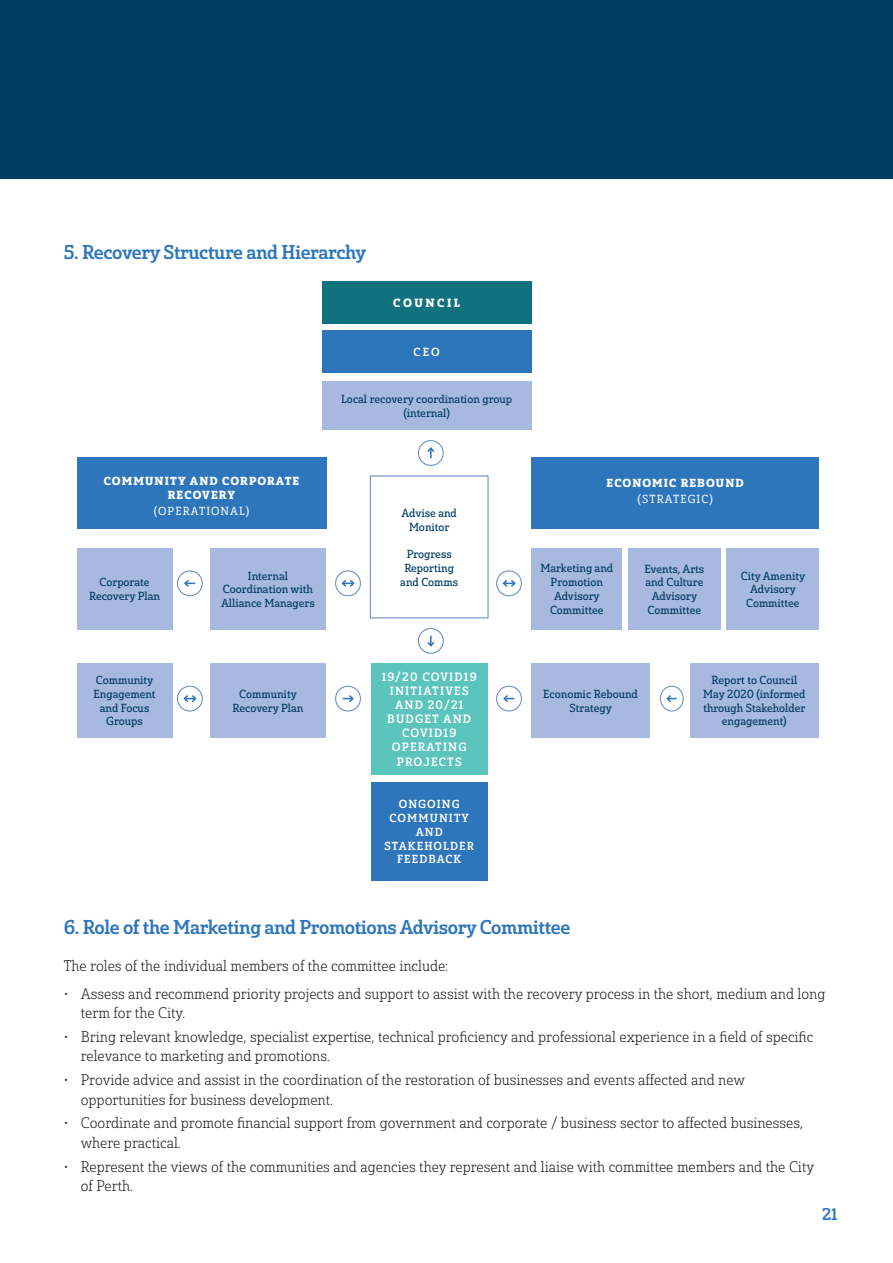
<style>
.page{position:relative;width:893px;height:1263px;background:#fff}
.page>*{position:absolute;margin:0;border:0;box-sizing:border-box;transform-origin:0 0}
.Heading_2{font:19.5px "Solitas Slab Nor Med";letter-spacing:-.02em;color:#2e76bc}
.t1{font:16.5px "Solitas Slab Nor Med";color:#2e76bc}
.Bullet_Points{font:15px/19.5px "Solitas Slab Nor Lig";color:#231f20}
.BodyTxt_12pt{font:11.85px/14.1px "Solitas Slab Nor Med";letter-spacing:.1em;color:#fff;text-align:center}
.BodyTxt_12pt-2{font:11.7px "Solitas Slab Nor Bol";letter-spacing:.215em;color:#fff}
.BodyTxt_12pt-3{font:11.4px/13.6px "Solitas Slab Nor Reg";color:#003d65;text-align:center}
.BodyTxt_12pt-4{font:11.4px/13.6px "Solitas Slab Nor Bol";letter-spacing:.1em;color:#fff;text-align:center}
.BodyTxt_12pt-5{font:11.4px/13.6px "Solitas Slab Nor Med";letter-spacing:.1em;color:#fff;text-align:center}
.BodyTxt_12pt-6{font:11.4px "Solitas Slab Nor Boo";letter-spacing:.1em;color:#fff}
</style>
<div class="page">
<div style="left:0;top:0;width:893px;height:178px;background:#003d65"></div>
<div style="left:322px;top:330px;width:209px;height:43px;background:#2e76bc"></div>
<div style="left:77px;top:457px;width:249px;height:72px;background:#2e76bc"></div>
<div style="left:371px;top:782px;width:116px;height:99px;background:#2e76bc"></div>
<div style="left:371px;top:663px;width:116px;height:111px;background:#5ac4bd"></div>
<div style="left:532px;top:457px;width:287px;height:72px;background:#2e76bc"></div>
<div style="left:322px;top:381px;width:209px;height:49px;background:#a7b9df"></div>
<div style="left:532px;top:548px;width:90px;height:81px;background:#a7b9df"></div>
<div style="left:210px;top:663px;width:116px;height:74px;background:#a7b9df"></div>
<div style="left:532px;top:663px;width:118px;height:74px;background:#a7b9df"></div>
<div style="left:690px;top:663px;width:129px;height:75px;background:#a7b9df"></div>
<div style="left:77px;top:663px;width:95px;height:74px;background:#a7b9df"></div>
<div style="left:210px;top:548px;width:116px;height:82px;background:#a7b9df"></div>
<div style="left:628px;top:548px;width:92px;height:82px;background:#a7b9df"></div>
<div style="left:727px;top:548px;width:92px;height:82px;background:#a7b9df"></div>
<div style="left:77px;top:548px;width:95px;height:82px;background:#a7b9df"></div>
<div style="left:418px;top:440px;width:26px;height:26px;border:1px solid #6189c6;border-radius:50%"></div>
<svg style="left:427px;top:447px;width:8px;height:11px"></svg>
<div style="left:177px;top:570px;width:26px;height:26px;border:1px solid #6189c6;border-radius:50%"></div>
<svg style="left:184px;top:580px;width:11px;height:7px"></svg>
<div style="left:335px;top:686px;width:26px;height:25px;border:1px solid #6189c6;border-radius:50%"></div>
<svg style="left:343px;top:695px;width:11px;height:7px"></svg>
<div style="left:496px;top:686px;width:26px;height:25px;border:1px solid #6189c6;border-radius:50%"></div>
<svg style="left:503px;top:695px;width:11px;height:7px"></svg>
<div style="left:660px;top:686px;width:24px;height:25px;border:1px solid #6189c6;border-radius:50%"></div>
<svg style="left:666px;top:695px;width:10px;height:7px"></svg>
<div style="left:418px;top:628px;width:26px;height:26px;border:1px solid #6189c6;border-radius:50%"></div>
<svg style="left:427px;top:636px;width:8px;height:11px"></svg>
<div style="left:335px;top:570px;width:26px;height:26px;border:1px solid #6189c6;border-radius:50%"></div>
<svg style="left:341px;top:580px;width:14px;height:7px"></svg>
<div style="left:496px;top:570px;width:26px;height:26px;border:1px solid #6189c6;border-radius:50%"></div>
<svg style="left:502px;top:580px;width:14px;height:7px"></svg>
<div style="left:177px;top:686px;width:26px;height:25px;border:1px solid #6189c6;border-radius:50%"></div>
<svg style="left:183px;top:695px;width:14px;height:7px"></svg>
<div style="left:322px;top:281px;width:209px;height:43px;background:#11717e"></div>
<p class="Heading_2" style="left:64px;top:240px;width:304px">5. Recovery Structure and Hierarchy</p>
<p class="BodyTxt_12pt-2" style="left:393px;top:295px;width:69px">COUNCIL</p>
<p class="BodyTxt_12pt-5" style="left:414px;top:345px;width:28px">CEO</p>
<p class="BodyTxt_12pt-3" style="left:341px;top:393px;width:172px">Local recovery coordination group (internal)</p>
<p class="BodyTxt_12pt-4" style="left:104px;top:474px;width:197px">COMMUNITY AND CORPORATE<br>RECOVERY</p>
<p class="BodyTxt_12pt-6" style="left:154px;top:504px;width:97px">(OPERATIONAL)</p>
<p class="BodyTxt_12pt-4" style="left:607px;top:476px;width:139px">ECONOMIC REBOUND</p>
<p class="BodyTxt_12pt-6" style="left:638px;top:492px;width:77px">(STRATEGIC)</p>
<p class="BodyTxt_12pt-3" style="left:401px;top:506px;width:57px">Advise and<br>Monitor</p>
<p class="BodyTxt_12pt-3" style="left:400px;top:547px;width:59px">Progress<br>Reporting and Comms</p>
<p class="BodyTxt_12pt-3" style="left:540px;top:562px;width:74px">Marketing and<br>Promotion<br>Advisory<br>Committee</p>
<p class="BodyTxt_12pt-3" style="left:221px;top:569px;width:95px">Internal<br>Coordination with<br>Alliance Managers</p>
<p class="BodyTxt_12pt-3" style="left:645px;top:562px;width:61px">Events, Arts and Culture<br>Advisory<br>Committee</p>
<p class="BodyTxt_12pt-3" style="left:741px;top:569px;width:66px">City Amenity<br>Advisory<br>Committee</p>
<p class="BodyTxt_12pt-3" style="left:89px;top:576px;width:73px">Corporate<br>Recovery Plan</p>
<p class="BodyTxt_12pt-3" style="left:94px;top:674px;width:63px">Community<br>Engagement and Focus<br>Groups</p>
<p class="BodyTxt_12pt" style="left:382px;top:670px;width:97px">19/20 COVID19<br>INITIATIVES<br>AND 20/21<br>BUDGET AND<br>COVID19<br>OPERATING<br>PROJECTS</p>
<p class="BodyTxt_12pt-3" style="left:232px;top:687px;width:73px">Community<br>Recovery Plan</p>
<p class="BodyTxt_12pt-3" style="left:543px;top:687px;width:96px">Economic Rebound<br>Strategy</p>
<p class="BodyTxt_12pt-5" style="left:384px;top:798px;width:91px">ONGOING<br>COMMUNITY<br>AND<br>STAKEHOLDER<br>FEEDBACK</p>
<p class="BodyTxt_12pt-3" style="left:703px;top:674px;width:104px">Report to Council<br>May 2020 (informed through Stakeholder engagement)</p>
<p class="Heading_2" style="left:64px;top:915px;width:508px">6. Role of the Marketing and Promotions Advisory Committee</p>
<p class="Bullet_Points" style="left:64px;top:956px;width:386px">The roles of the individual members of the committee include:</p>
<p class="Bullet_Points" style="left:81px;top:984px;width:746px;text-indent:-17px">• Assess and recommend priority projects and support to assist with the recovery process in the short, medium and long term for the City.</p>
<p class="Bullet_Points" style="left:81px;top:1027px;width:734px;text-indent:-17px">• Bring relevant knowledge, specialist expertise, technical proficiency and professional experience in a field of specific relevance to marketing and promotions.</p>
<p class="Bullet_Points" style="left:81px;top:1070px;width:666px;text-indent:-17px">• Provide advice and assist in the coordination of the restoration of businesses and events affected and new opportunities for business development.</p>
<p class="Bullet_Points" style="left:81px;top:1114px;width:724px;text-indent:-17px">• Coordinate and promote financial support from government and corporate / business sector to affected businesses, where practical.</p>
<p class="Bullet_Points" style="left:81px;top:1157px;width:735px;text-indent:-17px">• Represent the views of the communities and agencies they represent and liaise with committee members and the City of Perth.</p>
<p class="t1" style="left:822px;top:1204px;width:17px">21</p>
</div>
